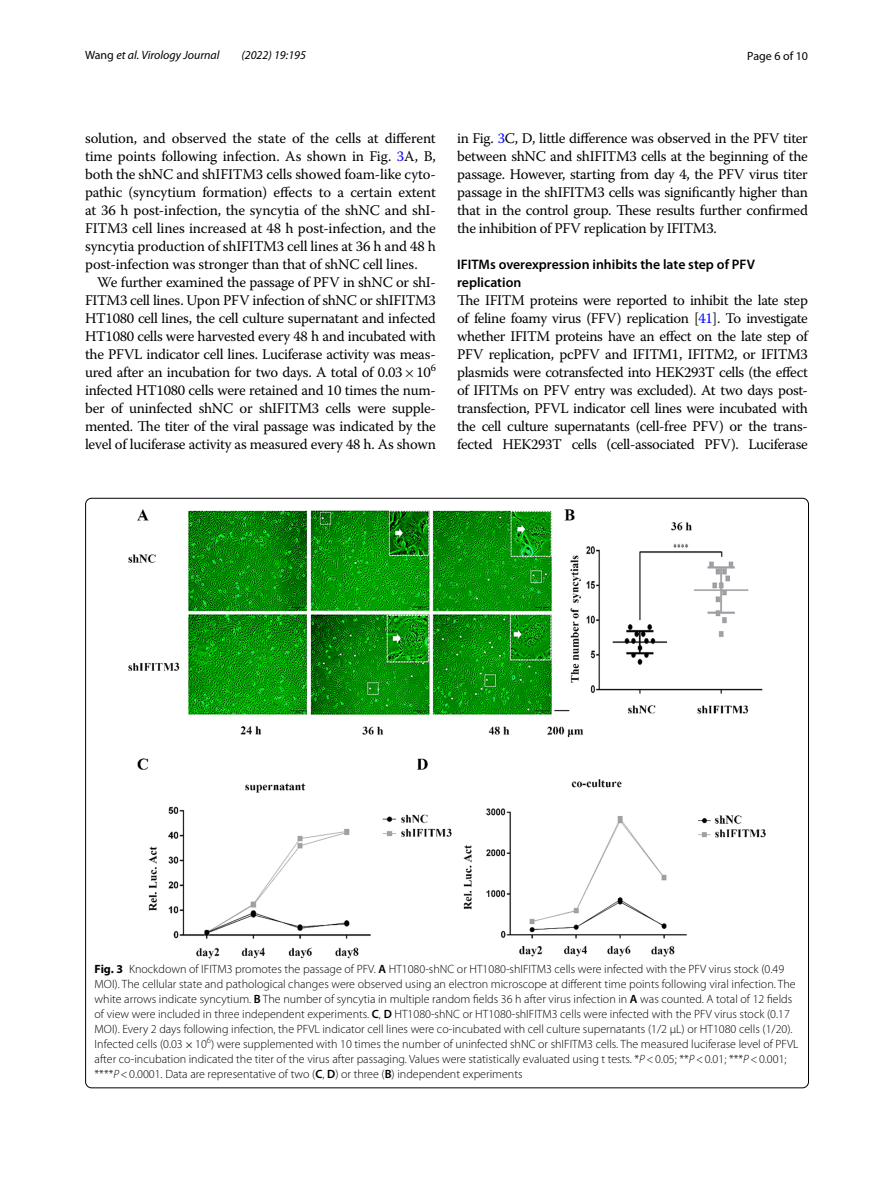
<style>
.page{position:relative;width:893px;height:1187px;background:#fff}
.page>*{position:absolute;margin:0;border:0;box-sizing:border-box;transform-origin:0 0}
.t1{font:14.7px/18px "Warnock Pro";letter-spacing:-.02em;color:#000;text-align:justify}
.t2{font:600 13.8px/18px "Myriad Pro";color:#000}
.t3{font:300 12px/15px "Myriad Pro";color:#000}
.t4{font:italic 12px "Myriad Pro";color:#000}
.t5{font:12px "Myriad Pro";color:#000}
.s1{font-style:normal}
.s2{color:#00f}
.s3{font-family:"MTSY"}
.s4{font-weight:700}
.s5{font-weight:600}
.s6{font-family:"MTSY";font-weight:400}
.s7{font-style:italic}
</style>
<div class="page">
<img style="left:128px;top:509px;width:638px;height:449px">
<p class="t4" style="left:85px;top:48px;width:136px"><span class="s1">Wang</span> et al. Virology Journal</p>
<p class="t4" style="left:241px;top:48px;width:66px">(2022) 19:195</p>
<p class="t5" style="left:747px;top:48px;width:62px">Page 6 of 10</p>
<p class="t1" style="left:85px;top:128px;width:352px">solution, and observed the state of the cells at different time points following infection. As shown in Fig. <span class="s2">3</span>A, B, both the shNC and shIFITM3 cells showed foam-like cyto&shy;pathic (syncytium formation) effects to a certain extent at 36 h post-infection, the syncytia of the shNC and shI-FITM3 cell lines increased at 48 h post-infection, and the syncytia production of shIFITM3 cell lines at 36 h and 48 h post-infection was stronger than that of shNC cell lines.</p>
<p class="t1" style="left:85px;top:272px;width:352px;text-indent:12px">We further examined the passage of PFV in shNC or shI-FITM3 cell lines. Upon PFV infection of shNC or shIFITM3<br>HT1080 cell lines, the cell culture supernatant and infected HT1080 cells were harvested every 48 h and incubated with the PFVL indicator cell lines. Luciferase activity was meas&shy;ured after an incubation for two days. A total of 0.03<span class="s3">×</span> -10<sup>6 </sup>infected HT1080 cells were retained and 10 times the num&shy;ber of uninfected shNC or shIFITM3 cells were supple&shy;mented. The titer of the viral passage was indicated by the level of luciferase activity as measured every 48 h. As shown</p>
<p class="t1" style="left:457px;top:128px;width:352px">in Fig. <span class="s2">3</span>C, D, little difference was observed in the PFV titer between shNC and shIFITM3 cells at the beginning of the passage. However, starting from day 4, the PFV virus titer passage in the shIFITM3 cells was significantly higher than that in the control group. These results further confirmed the inhibition of PFV replication by IFITM3.</p>
<p class="t2" style="left:457px;top:255px;width:299px">IFITMs overexpression inhibits the late step of PFV replication</p>
<p class="t1" style="left:457px;top:290px;width:352px">The IFITM proteins were reported to inhibit the late step of feline foamy virus (FFV) replication [<span class="s2">41</span>]. To investigate whether IFITM proteins have an effect on the late step of PFV replication, pcPFV and IFITM1, IFITM2, or IFITM3 plasmids were cotransfected into HEK293T cells (the effect of IFITMs on PFV entry was excluded). At two days post&shy;transfection, PFVL indicator cell lines were incubated with the cell culture supernatants (cell-free PFV) or the trans&shy;fected HEK293T cells (cell-associated PFV). Luciferase</p>
<p class="t3" style="left:95px;top:961px;width:705px"><span class="s4">Fig. 3</span> Knockdown of IFITM3 promotes the passage of PFV. <span class="s5">A</span> HT1080-shNC or HT1080-shIFITM3 cells were infected with the PFV virus stock (0.49<br>MOI). The cellular state and pathological changes were observed using an electron microscope at different time points following viral infection. The white arrows indicate syncytium. <span class="s5">B</span> The number of syncytia in multiple random fields 36 h after virus infection in <span class="s5">A</span> was counted. A total of 12 fields of view were included in three independent experiments. <span class="s5">C</span>, <span class="s5">D</span> HT1080-shNC or HT1080-shIFITM3 cells were infected with the PFV virus stock (0.17<br>MOI). Every 2 days following infection, the PFVL indicator cell lines were co-incubated with cell culture supernatants (1/2 µL) or HT1080 cells (1/20).<br>Infected cells (0.03<span class="s6">×</span> -10<sup>6</sup>) were supplemented with 10 times the number of uninfected shNC or shIFITM3 cells. The measured luciferase level of PFVL after co-incubation indicated the titer of the virus after passaging. Values were statistically evaluated using t tests. *<span class="s7">P</span>&lt;0.05; **<span class="s7">P</span>&lt;0.01; ***<span class="s7">P</span>&lt;0.001; ****<span class="s7">P</span>&lt;0.0001. Data are representative of two (<span class="s5">C</span>, <span class="s5">D</span>) or three (<span class="s5">B</span>) independent experiments</p>
</div>
